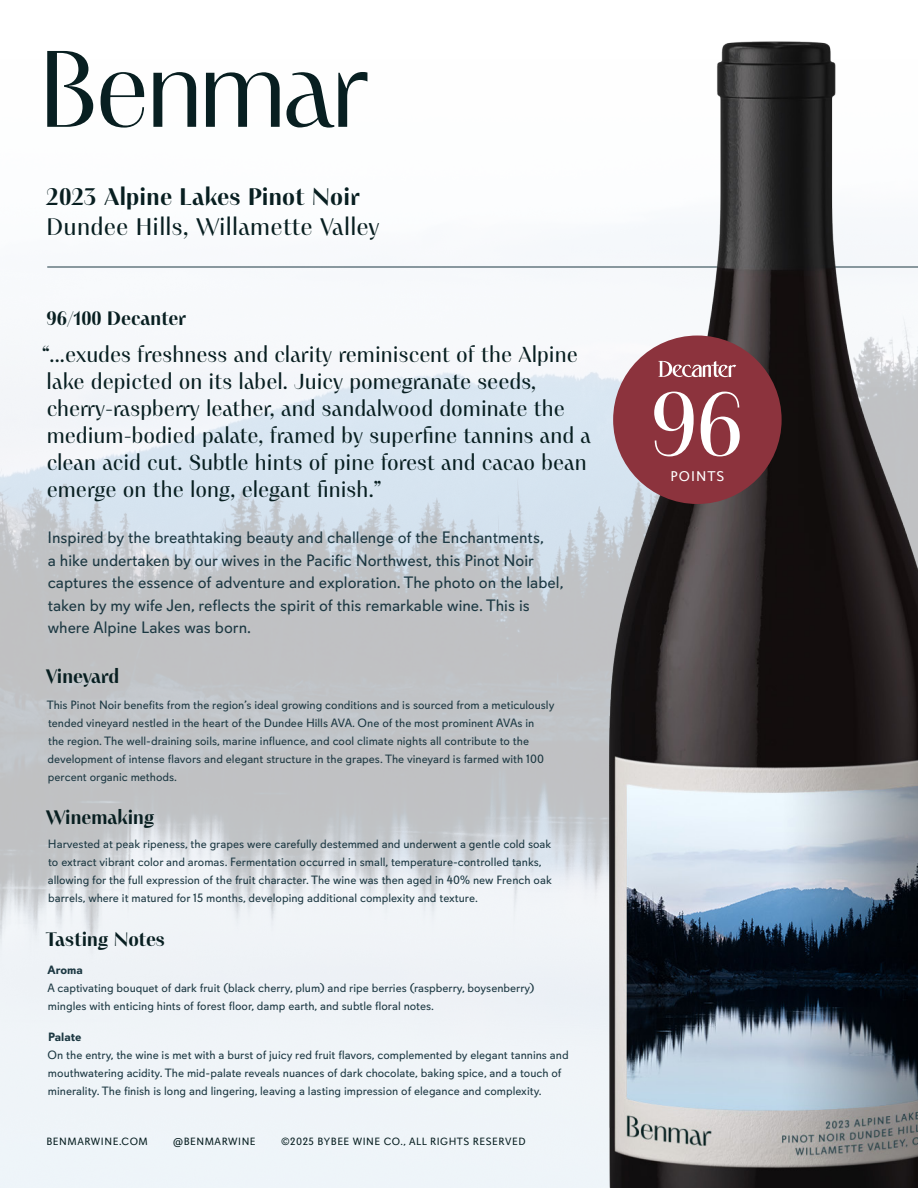
<style>
.page{position:relative;width:918px;height:1188px;background:#fff}
.page>*{position:absolute;margin:0;border:0;box-sizing:border-box;transform-origin:0 0}
.t1{font:91.05px "PF Marlet Display";color:#fff}
.t2{font:24px "PF Marlet Display";letter-spacing:.01em;color:#081f21}
.t3{font:700 24px "PF Marlet Display";letter-spacing:.01em;color:#081f21}
.t4{font:21.75px/27px "PF Marlet Display";color:#081f21}
.t5{font:700 19.5px "PF Marlet Display";color:#081f21}
.t6{font:700 19.5px "PF Marlet Display";letter-spacing:-.02em;color:#081f21}
.t7{font:16.5px/22.5px "Davis Sans";color:#1c3842}
.t8{font:14.1px "Davis Sans";letter-spacing:.075em;color:#fff}
.t9{font:12px/18px "Davis Sans";color:#1c3842}
.t10{font:10.5px "Davis Sans";letter-spacing:.05em;color:#081f21}
.s1{font-weight:700}
</style>
<div class="page">
<img style="left:0;top:50px;width:566px;height:1138px">
<svg style="left:47px;top:51px;width:46px;height:76px"></svg>
<svg style="left:101px;top:72px;width:43px;height:56px"></svg>
<svg style="left:153px;top:72px;width:43px;height:55px"></svg>
<svg style="left:206px;top:72px;width:74px;height:55px"></svg>
<svg style="left:286px;top:72px;width:81px;height:56px"></svg>
<hr style="left:47px;top:267px;width:871px;height:1px;background:#1c3842">
<img style="left:566px;top:41px;width:352px;height:1147px">
<div style="left:613px;top:336px;width:169px;height:168px;background:#8c333d;border-radius:50%"></div>
<svg style="left:659px;top:361px;width:77px;height:16px"></svg>
<p class="t3" style="left:46px;top:182px;width:315px">2023 Alpine Lakes Pinot Noir</p>
<p class="t2" style="left:46px;top:212px;width:335px">Dundee Hills, Willamette Valley</p>
<p class="t5" style="left:46px;top:306px;width:141px">96/100 Decanter</p>
<p class="t4" style="left:42px;top:341px;width:551px">“...exudes freshness and clarity reminiscent of the Alpine lake depicted on its label. Juicy pomegranate seeds, cherry-raspberry leather, and sandalwood dominate the medium-bodied palate, framed by superfine tannins and a clean acid cut. Subtle hints of pine forest and cacao bean emerge on the long, elegant finish.”</p>
<p class="t7" style="left:47px;top:526px;width:518px">Inspired by the breathtaking beauty and challenge of the Enchantments,<br>a hike undertaken by our wives in the Pacific Northwest, this Pinot Noir captures the essence of adventure and exploration. The photo on the label, taken by my wife Jen, reflects the spirit of this remarkable wine. This is where Alpine Lakes was born.</p>
<p class="t6" style="left:46px;top:664px;width:75px">Vineyard</p>
<p class="t9" style="left:47px;top:696px;width:509px">This Pinot Noir benefits from the region’s ideal growing conditions and is sourced from a meticulously tended vineyard nestled in the heart of the Dundee Hills AVA. One of the most prominent AVAs in<br>the region. The well-draining soils, marine influence, and cool climate nights all contribute to the development of intense flavors and elegant structure in the grapes. The vineyard is farmed with 100 percent organic methods.</p>
<p class="t5" style="left:46px;top:804px;width:110px">Winemaking</p>
<p class="t9" style="left:48px;top:835px;width:506px">Harvested at peak ripeness, the grapes were carefully destemmed and underwent a gentle cold soak to extract vibrant color and aromas. Fermentation occurred in small, temperature-controlled tanks, allowing for the full expression of the fruit character. The wine was then aged in 40% new French oak barrels, where it matured for 15 months, developing additional complexity and texture.</p>
<p class="t5" style="left:46px;top:927px;width:121px">Tasting Notes</p>
<p class="t9" style="left:47px;top:961px;width:489px"><span class="s1">Aroma<br></span>A captivating bouquet of dark fruit (black cherry, plum) and ripe berries (raspberry, boysenberry) mingles with enticing hints of forest floor, damp earth, and subtle floral notes.</p>
<p class="t9" style="left:48px;top:1028px;width:523px"><span class="s1">Palate<br></span>On the entry, the wine is met with a burst of juicy red fruit flavors, complemented by elegant tannins and mouthwatering acidity. The mid-palate reveals nuances of dark chocolate, baking spice, and a touch of minerality. The finish is long and lingering, leaving a lasting impression of elegance and complexity.</p>
<p class="t10" style="left:46px;top:1135px;width:103px">BENMARWINE.COM</p>
<p class="t10" style="left:173px;top:1135px;width:84px">@BENMARWINE</p>
<p class="t10" style="left:281px;top:1135px;width:246px">©2025 BYBEE WINE CO., ALL RIGHTS RESERVED</p>
<p class="t1" style="left:650px;top:367px;width:96px">96</p>
<p class="t8" style="left:670px;top:468px;width:55px">POINTS</p>
</div>
